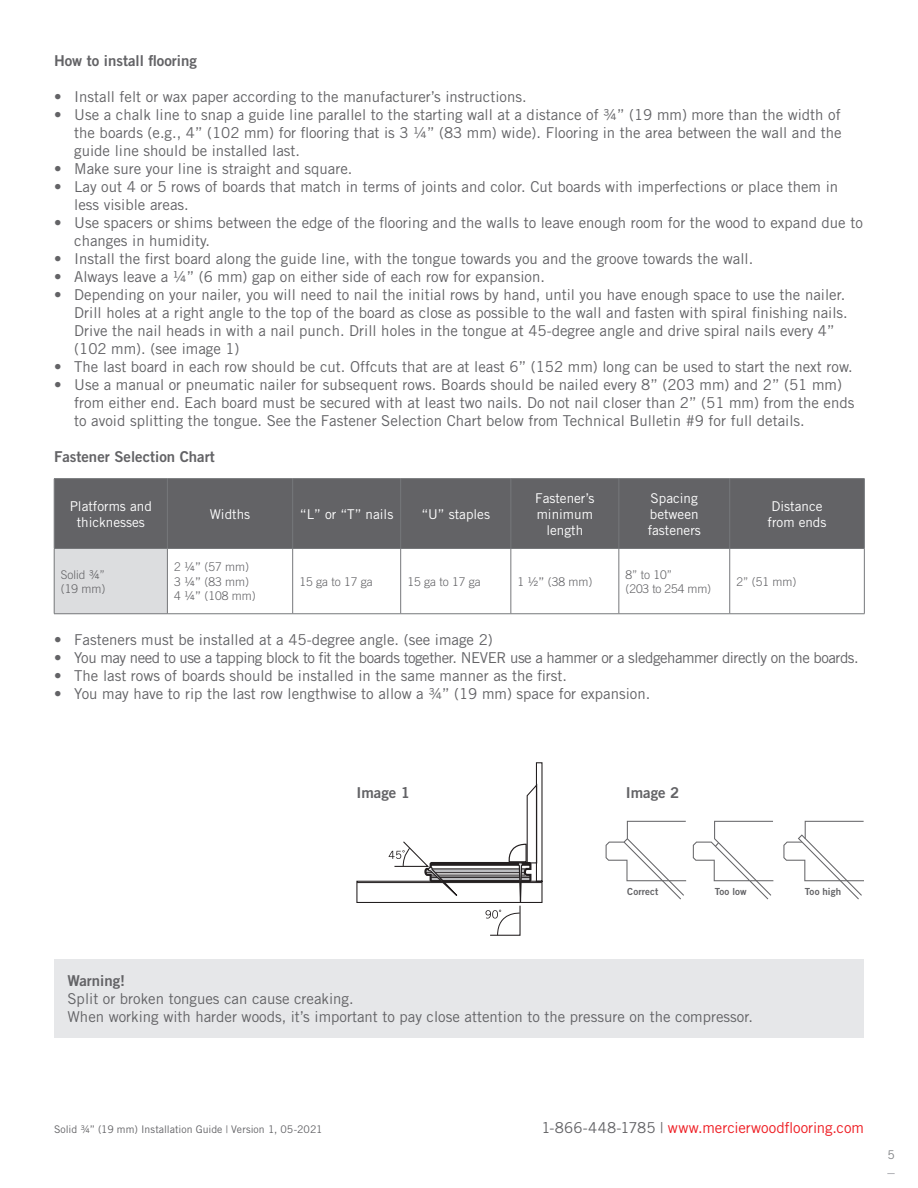
<style>
.page{position:relative;width:918px;height:1188px;background:#fff}
.page>*{position:absolute;margin:0;border:0;box-sizing:border-box;transform-origin:0 0}
.t1{font:15px/18px "Trade Gothic";color:#636366}
.t2{font:15px "Trade Gothic";letter-spacing:-.03em;color:#636366}
.t3{font:15px "Trade Gothic Bold Two";color:#636366}
.t4{font:15px "Trade Gothic";color:#ee1d23}
.t5{font:13.5px/16.2px "Trade Gothic";color:#fff;text-align:center}
.t6{font:300 12px/14.4px "Trade Gothic";color:#636366}
.t7{font:12px "Trade Gothic";color:#808285}
.t8{font:10.5px "Trade Gothic";color:#636366}
.Textes{font:9.75px "Trade Gothic Bold Two";letter-spacing:.01em;color:#636366}
.s1{font-weight:400}
.s2{color:#636366}
</style>
<div class="page">
<div style="left:55px;top:479px;width:809px;height:69px;background:#636366"></div>
<div style="left:54px;top:549px;width:113px;height:65px;background:#dcdddf"></div>
<hr style="left:54px;top:479px;width:1px;height:69px;background:#76787b">
<hr style="left:54px;top:478px;width:113px;height:1px;background:#76787b">
<hr style="left:167px;top:478px;width:126px;height:1px;background:#76787b">
<hr style="left:293px;top:478px;width:108px;height:1px;background:#76787b">
<hr style="left:401px;top:478px;width:110px;height:1px;background:#76787b">
<hr style="left:511px;top:478px;width:108px;height:1px;background:#76787b">
<hr style="left:619px;top:478px;width:111px;height:1px;background:#76787b">
<hr style="left:730px;top:478px;width:135px;height:1px;background:#76787b">
<hr style="left:167px;top:479px;width:1px;height:69px;background:#76787b">
<hr style="left:292px;top:479px;width:1px;height:69px;background:#76787b">
<hr style="left:400px;top:479px;width:1px;height:69px;background:#76787b">
<hr style="left:511px;top:479px;width:1px;height:69px;background:#76787b">
<hr style="left:619px;top:479px;width:1px;height:69px;background:#76787b">
<hr style="left:729px;top:479px;width:1px;height:69px;background:#76787b">
<hr style="left:864px;top:479px;width:1px;height:69px;background:#76787b">
<hr style="left:54px;top:549px;width:1px;height:65px;background:#76787b">
<hr style="left:54px;top:548px;width:113px;height:1px;background:#76787b">
<hr style="left:54px;top:614px;width:113px;height:1px;background:#76787b">
<hr style="left:167px;top:549px;width:1px;height:65px;background:#76787b">
<hr style="left:167px;top:548px;width:126px;height:1px;background:#76787b">
<hr style="left:293px;top:548px;width:108px;height:1px;background:#76787b">
<hr style="left:401px;top:548px;width:110px;height:1px;background:#76787b">
<hr style="left:511px;top:548px;width:108px;height:1px;background:#76787b">
<hr style="left:619px;top:548px;width:111px;height:1px;background:#76787b">
<hr style="left:730px;top:548px;width:135px;height:1px;background:#76787b">
<hr style="left:292px;top:549px;width:1px;height:65px;background:#76787b">
<hr style="left:400px;top:549px;width:1px;height:65px;background:#76787b">
<hr style="left:511px;top:549px;width:1px;height:65px;background:#76787b">
<hr style="left:619px;top:549px;width:1px;height:65px;background:#76787b">
<hr style="left:729px;top:549px;width:1px;height:65px;background:#76787b">
<hr style="left:864px;top:549px;width:1px;height:65px;background:#76787b">
<hr style="left:167px;top:614px;width:126px;height:1px;background:#76787b">
<hr style="left:293px;top:614px;width:108px;height:1px;background:#76787b">
<hr style="left:401px;top:614px;width:110px;height:1px;background:#76787b">
<hr style="left:511px;top:614px;width:108px;height:1px;background:#76787b">
<hr style="left:619px;top:614px;width:111px;height:1px;background:#76787b">
<hr style="left:730px;top:614px;width:135px;height:1px;background:#76787b">
<svg style="left:606px;top:821px;width:80px;height:78px"></svg>
<svg style="left:783px;top:821px;width:81px;height:78px"></svg>
<svg style="left:693px;top:821px;width:80px;height:78px"></svg>
<div style="left:54px;top:959px;width:810px;height:78px;background:#e6e7e9"></div>
<svg style="left:356px;top:762px;width:187px;height:174px"></svg>
<p class="t3" style="left:54px;top:51px;width:144px">How to install flooring</p>
<p class="t1" style="left:54px;top:88px;width:474px">• Install felt or wax paper according to the manufacturer’s instructions.</p>
<p class="t1" style="left:74px;top:106px;width:769px;text-align:justify;text-indent:-20px">• Use a chalk line to snap a guide line parallel to the starting wall at a distance of ¾” (19 mm) more than the width of the boards (e.g., 4” (102 mm) for flooring that is 3 ¼” (83 mm) wide). Flooring in the area between the wall and the guide line should be installed last.</p>
<p class="t1" style="left:54px;top:160px;width:300px">• Make sure your line is straight and square.</p>
<p class="t1" style="left:74px;top:178px;width:765px;text-indent:-20px">• Lay out 4 or 5 rows of boards that match in terms of joints and color. Cut boards with imperfections or place them in less visible areas.</p>
<p class="t1" style="left:74px;top:214px;width:790px;text-indent:-20px">• Use spacers or shims between the edge of the flooring and the walls to leave enough room for the wood to expand due to changes in humidity.</p>
<p class="t1" style="left:54px;top:250px;width:701px">• Install the first board along the guide line, with the tongue towards you and the groove towards the wall.</p>
<p class="t1" style="left:54px;top:268px;width:492px">• Always leave a ¼” (6 mm) gap on either side of each row for expansion.</p>
<p class="t1" style="left:74px;top:286px;width:775px;text-indent:-20px">• Depending on your nailer, you will need to nail the initial rows by hand, until you have enough space to use the nailer.<br>Drill holes at a right angle to the top of the board as close as possible to the wall and fasten with spiral finishing nails.<br>Drive the nail heads in with a nail punch. Drill holes in the tongue at 45-degree angle and drive spiral nails every 4” (102 mm). (see image 1)</p>
<p class="t1" style="left:54px;top:358px;width:800px">• The last board in each row should be cut. Offcuts that are at least 6” (152 mm) long can be used to start the next row.</p>
<p class="t1" style="left:74px;top:376px;width:782px;text-indent:-20px">• Use a manual or pneumatic nailer for subsequent rows. Boards should be nailed every 8” (203 mm) and 2” (51 mm) from either end. Each board must be secured with at least two nails. Do not nail closer than 2” (51 mm) from the ends to avoid splitting the tongue. See the Fastener Selection Chart below from Technical Bulletin #9 for full details.</p>
<p class="t3" style="left:54px;top:447px;width:162px">Fastener Selection Chart</p>
<p class="t5" style="left:70px;top:498px;width:84px">Platforms and thicknesses</p>
<p class="t5" style="left:210px;top:506px;width:42px">Widths</p>
<p class="t5" style="left:300px;top:506px;width:95px">“L” or “T” nails</p>
<p class="t5" style="left:421px;top:506px;width:70px">“U” staples</p>
<p class="t5" style="left:535px;top:490px;width:61px">Fastener’s minimum length</p>
<p class="t5" style="left:651px;top:490px;width:49px">Spacing</p>
<p class="t5" style="left:650px;top:506px;width:50px">between</p>
<p class="t5" style="left:648px;top:522px;width:55px">fasteners</p>
<p class="t6" style="left:61px;top:567px;width:45px">Solid <span class="s1">¾</span>’’</p>
<p class="t6" style="left:61px;top:581px;width:46px">(19 mm)</p>
<p class="t6" style="left:174px;top:560px;width:83px">2 <span class="s1">¼”</span> (57 mm)<br>3 <span class="s1">¼”</span> (83 mm)<br>4 <span class="s1">¼”</span> (108 mm)</p>
<p class="t6" style="left:299px;top:574px;width:75px">15 ga to 17 ga</p>
<p class="t6" style="left:407px;top:574px;width:75px">15 ga to 17 ga</p>
<p class="t6" style="left:518px;top:574px;width:76px">1 <span class="s1">½”</span> (38 mm)</p>
<p class="t6" style="left:626px;top:567px;width:48px">8” to 10”</p>
<p class="t6" style="left:626px;top:581px;width:87px">(203 to 254 mm)</p>
<p class="t5" style="left:772px;top:498px;width:53px">Distance</p>
<p class="t5" style="left:768px;top:514px;width:60px">from ends</p>
<p class="t6" style="left:736px;top:574px;width:61px">2” (51 mm)</p>
<p class="t1" style="left:54px;top:631px;width:440px">• Fasteners must be installed at a 45-degree angle. (see image 2)</p>
<p class="t2" style="left:54px;top:649px;width:806px">• You may need to use a tapping block to fit the boards together. NEVER use a hammer or a sledgehammer directly on the boards.</p>
<p class="t1" style="left:54px;top:667px;width:515px">• The last rows of boards should be installed in the same manner as the first.</p>
<p class="t1" style="left:54px;top:685px;width:598px">• You may have to rip the last row lengthwise to allow a ¾” (19 mm) space for expansion.</p>
<p class="t3" style="left:356px;top:783px;width:55px">Image 1</p>
<p class="t3" style="left:626px;top:783px;width:55px">Image 2</p>
<p class="Textes" style="left:627px;top:886px;width:33px">Correct</p>
<p class="Textes" style="left:715px;top:886px;width:34px">Too low</p>
<p class="Textes" style="left:805px;top:886px;width:38px">Too high</p>
<p class="t3" style="left:68px;top:972px;width:59px">Warning!</p>
<p class="t1" style="left:68px;top:990px;width:288px">Split or broken tongues can cause creaking.</p>
<p class="t1" style="left:68px;top:1008px;width:687px">When working with harder woods, it’s important to pay close attention to the pressure on the compressor.</p>
<p class="t8" style="left:54px;top:1123px;width:270px">Solid ¾” (19 mm) Installation Guide | Version 1, 05-2021</p>
<p class="t4" style="left:542px;top:1119px;width:324px"><span class="s2">1-866-448-1785 |</span> www.mercierwoodflooring.com</p>
<p class="t7" style="left:887px;top:1147px;width:9px">5</p>
</div>
